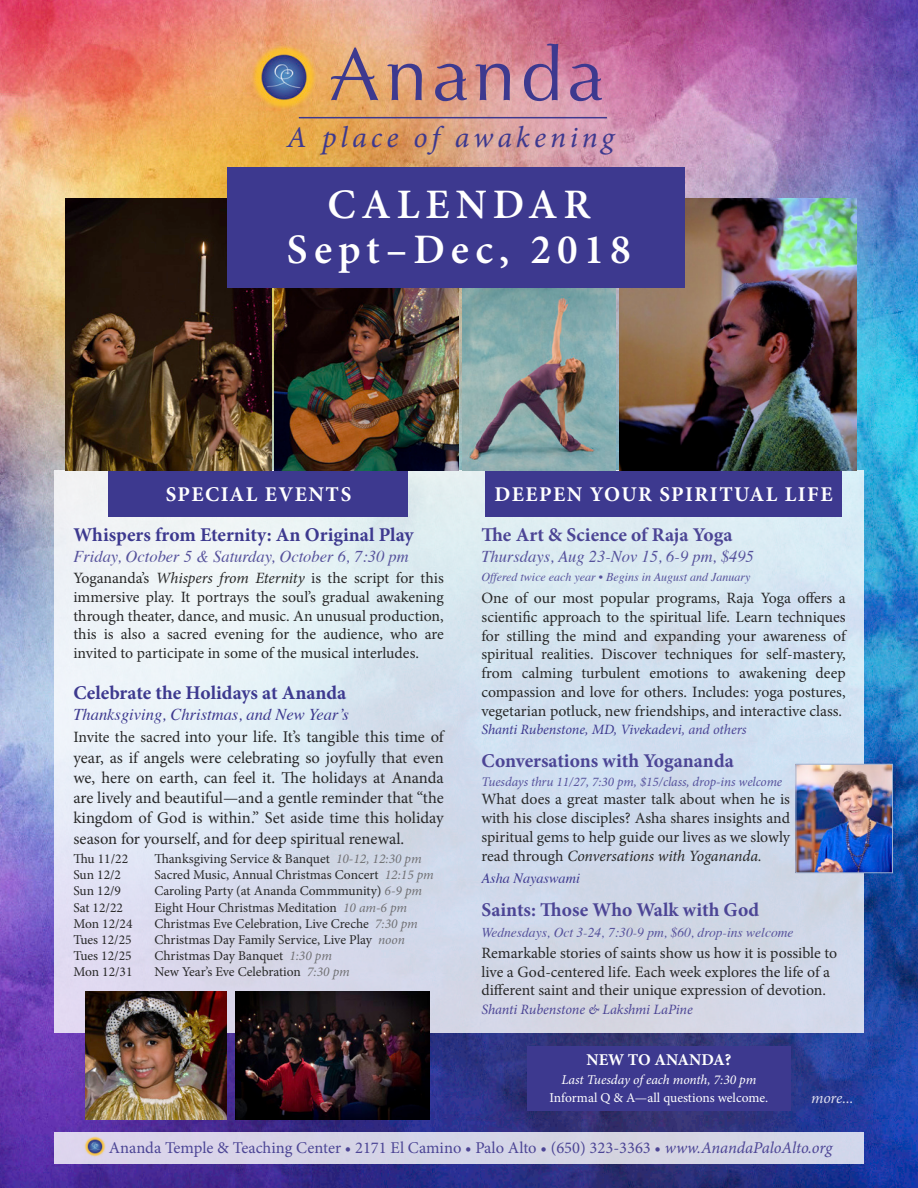
<style>
.page{position:relative;width:918px;height:1188px;background:#fff}
.page>*{position:absolute;margin:0;border:0;box-sizing:border-box;transform-origin:0 0}
.Ananda_header{font:75px "Anando";letter-spacing:.07em;color:#3d398f}
.Sunhead_small{font:600 42px/45px "Minion Pro";letter-spacing:.14em;color:#fff;text-align:center}
.Ananda_header-2{font:italic 30px "Minion Pro";letter-spacing:.13em;color:#3d398f}
.Headlines_small{font:700 21px "Minion Pro";letter-spacing:.07em;color:#fff}
.Class_header{font:700 19.5px "Minion Pro";color:#4c4595}
.Class_header-2{font:700 19.5px "Minion Pro";color:#3d398f}
.Body_text{font:16.5px/20.2px "Minion Pro";color:#282828;text-align:justify}
.Body_text-2{font:16.5px "Minion Pro";color:#4c4595}
.Date{font:italic 16.5px "Times";color:#56529c}
.Class_header-3{font:italic 16.5px "Times";color:#3d398f}
.Body_text-3{font:700 16.5px "Minion Pro";color:#fff}
.Body_text-4{font:15.75px/18.8px "Minion Pro";color:#282828;text-align:justify}
.Body_text-5{font:italic 15.75px "Minion Pro";color:#e0e0ee}
.Body_text-6{font:italic 14.25px "Minion Pro";letter-spacing:-.005em;color:#3d398f}
.Body_text-7{font:italic 14.25px "Minion Pro";letter-spacing:-.01em;color:#4c4595}
.Date-2{font:italic 14.25px "Times";color:#3d398f}
.Dates_postcard{font:13.5px "Minion Pro";color:#282828}
.Date-3{font:italic 13.5px "Times";color:#56529c}
.Body_text-8{font:13.5px "Minion Pro";letter-spacing:-.005em;color:#fff}
.Body_text-9{font:italic 13.5px "Minion Pro";letter-spacing:-.01em;color:#fff}
.Date-4{font:italic 13.2px "Minion Pro";letter-spacing:-.005em;color:#56529c}
.Date-5{font:italic 12px "Times";color:#56529c}
.s1{font-style:italic}
.s2{font-size:15.75px}
.s3{font-style:italic;color:#717174}
.s4{color:#4c4595}
</style>
<div class="page">
<img style="left:0;top:0;width:918px;height:1188px">
<hr style="left:299px;top:117px;width:308px;height:1px;background:#3d398f">
<img style="left:251px;top:44px;width:67px;height:67px">
<div style="left:54px;top:1132px;width:810px;height:32px;background:#d5d5e7"></div>
<img style="left:85px;top:1136px;width:20px;height:21px">
<svg style="left:54px;top:471px;width:810px;height:562px;background:#d8e2ee"></svg>
<img style="left:619px;top:198px;width:238px;height:273px">
<img style="left:274px;top:288px;width:185px;height:183px">
<img style="left:66px;top:198px;width:205px;height:273px">
<img style="left:462px;top:288px;width:154px;height:183px">
<div style="left:227px;top:167px;width:458px;height:121px;background:#3d398f"></div>
<img style="left:85px;top:992px;width:141px;height:127px">
<img style="left:235px;top:992px;width:195px;height:127px">
<img style="left:798px;top:766px;width:93px;height:105px">
<div style="left:796px;top:764px;width:97px;height:109px;border:1px solid #9eb0d0"></div>
<div style="left:527px;top:1047px;width:264px;height:64px;background:#3d398f"></div>
<div style="left:109px;top:471px;width:299px;height:46px;background:#3d398f"></div>
<div style="left:486px;top:471px;width:356px;height:46px;background:#3d398f"></div>
<p class="Ananda_header" style="left:330px;top:31px;width:276px">Ananda</p>
<p class="Ananda_header-2" style="left:287px;top:117px;width:329px">A place of awakening</p>
<p class="Sunhead_small" style="left:287px;top:182px;width:346px">CALENDAR<br>Sept–Dec, 2018</p>
<p class="Headlines_small" style="left:166px;top:479px;width:187px">SPECIAL EVENTS</p>
<p class="Class_header-2" style="left:73px;top:521px;width:342px">Whispers from Eternity: An Original Play</p>
<p class="Date" style="left:73px;top:542px;width:337px">Friday, October 5 &amp; Saturday, October 6, 7:30 pm</p>
<p class="Body_text-4" style="left:73px;top:569px;width:372px">Yogananda’s <span class="s1">Whispers from Eternity</span> is the script for this immersive play. It portrays the soul’s gradual awakening through theater, dance, and music. An unusual production, this is also a sacred evening for the audience, who are invited to participate in some of the musical interludes.</p>
<p class="Class_header-2" style="left:73px;top:679px;width:275px">Celebrate the Holidays at Ananda</p>
<p class="Class_header-3" style="left:73px;top:700px;width:277px">Thanksgiving, Christmas, and New Year’s</p>
<p class="Body_text" style="left:73px;top:727px;width:372px"><span class="s2">Invite the sacred</span> into your life. It’s tangible this time of year, as if angels were celebrating so joyfully that even we, here on earth, can feel it. The holidays at Ananda are lively and beautiful—and a gentle reminder that “the kingdom of God is within.” Set aside time this holiday season for yourself, and for deep spiritual renewal.</p>
<p class="Dates_postcard" style="left:73px;top:850px;width:56px">Thu 11/22</p>
<p class="Dates_postcard" style="left:154px;top:850px;width:269px">Thanksgiving Service &amp; Banquet <span class="s3">10-12, 12:30 pm</span></p>
<p class="Dates_postcard" style="left:73px;top:866px;width:49px">Sun 12/2</p>
<p class="Dates_postcard" style="left:154px;top:866px;width:281px">Sacred Music, Annual Christmas Concert <span class="s3">12:15 pm</span></p>
<p class="Dates_postcard" style="left:73px;top:882px;width:49px">Sun 12/9</p>
<p class="Dates_postcard" style="left:154px;top:882px;width:269px">Caroling Party (at Ananda Commmunity) <span class="s3">6-9 pm</span></p>
<p class="Dates_postcard" style="left:73px;top:898px;width:51px">Sat 12/22</p>
<p class="Dates_postcard" style="left:154px;top:898px;width:254px">Eight Hour Christmas Meditation <span class="s3">10 am-6 pm</span></p>
<p class="Dates_postcard" style="left:73px;top:914px;width:61px">Mon 12/24</p>
<p class="Dates_postcard" style="left:154px;top:914px;width:265px">Christmas Eve Celebration, Live Creche <span class="s3">7:30 pm</span></p>
<p class="Dates_postcard" style="left:73px;top:931px;width:60px">Tues 12/25</p>
<p class="Dates_postcard" style="left:154px;top:931px;width:252px">Christmas Day Family Service, Live Play <span class="s3">noon</span></p>
<p class="Dates_postcard" style="left:73px;top:947px;width:60px">Tues 12/25</p>
<p class="Dates_postcard" style="left:154px;top:947px;width:179px">Christmas Day Banquet <span class="s3">1:30 pm</span></p>
<p class="Dates_postcard" style="left:73px;top:963px;width:61px">Mon 12/31</p>
<p class="Dates_postcard" style="left:154px;top:963px;width:197px">New Year’s Eve Celebration <span class="s3">7:30 pm</span></p>
<p class="Headlines_small" style="left:495px;top:480px;width:339px">DEEPEN YOUR SPIRITUAL LIFE</p>
<p class="Class_header" style="left:481px;top:521px;width:253px">The Art &amp; Science of Raja Yoga</p>
<p class="Date" style="left:481px;top:542px;width:274px">Thursdays, Aug 23-Nov 15, 6-9 pm, $495</p>
<p class="Date-5" style="left:481px;top:567px;width:271px">Offered twice each year • Begins in August and January</p>
<p class="Body_text-4" style="left:481px;top:589px;width:366px">One of our most popular programs, Raja Yoga offers a scientific approach to the spiritual life. Learn techniques for stilling the mind and expanding your awareness of spiritual realities. Discover techniques for self-mastery, from calming turbulent emotions to awakening deep compassion and love for others. Includes: yoga postures, vegetarian potluck, new friendships, and interactive class.</p>
<p class="Body_text-6" style="left:481px;top:720px;width:267px">Shanti Rubenstone, MD, Vivekadevi<span class="s4">, and others</span></p>
<p class="Class_header" style="left:481px;top:747px;width:254px">Conversations with Yogananda</p>
<p class="Date-4" style="left:481px;top:773px;width:302px">Tuesdays thru 11/27, 7:30 pm, $15/class, drop-ins welcome</p>
<p class="Body_text-4" style="left:481px;top:790px;width:310px">What does a great master talk about when he is with his close disciples? Asha shares insights and spiritual gems to help guide our lives as we slowly read through <span class="s1">Conversations with Yogananda.</span></p>
<p class="Date-2" style="left:481px;top:866px;width:100px">Asha Nayaswami</p>
<p class="Class_header" style="left:481px;top:896px;width:279px">Saints: Those Who Walk with God</p>
<p class="Date-3" style="left:481px;top:921px;width:314px">Wednesdays, Oct 3-24, 7:30-9 pm, $60, drop-ins welcome</p>
<p class="Body_text-4" style="left:481px;top:944px;width:357px;text-align:left">Remarkable stories of saints show us how it is possible to live a God-centered life. Each week explores the life of a different saint and their unique expression of devotion.</p>
<p class="Body_text-7" style="left:481px;top:1000px;width:213px">Shanti Rubenstone &amp; Lakshmi LaPine</p>
<p class="Body_text-3" style="left:586px;top:1049px;width:146px">NEW TO ANANDA?</p>
<p class="Body_text-9" style="left:561px;top:1070px;width:197px">Last Tuesday of each month, 7:30 pm</p>
<p class="Body_text-8" style="left:550px;top:1089px;width:220px">Informal Q &amp; A—all questions welcome.</p>
<p class="Body_text-5" style="left:811px;top:1088px;width:44px">more...</p>
<p class="Body_text-2" style="left:109px;top:1136px;width:725px">Ananda Temple &amp; Teaching Center • 2171 El Camino • Palo Alto • (650) 323-3363 • <span class="s1">www.AnandaPaloAlto.org</span></p>
</div>
